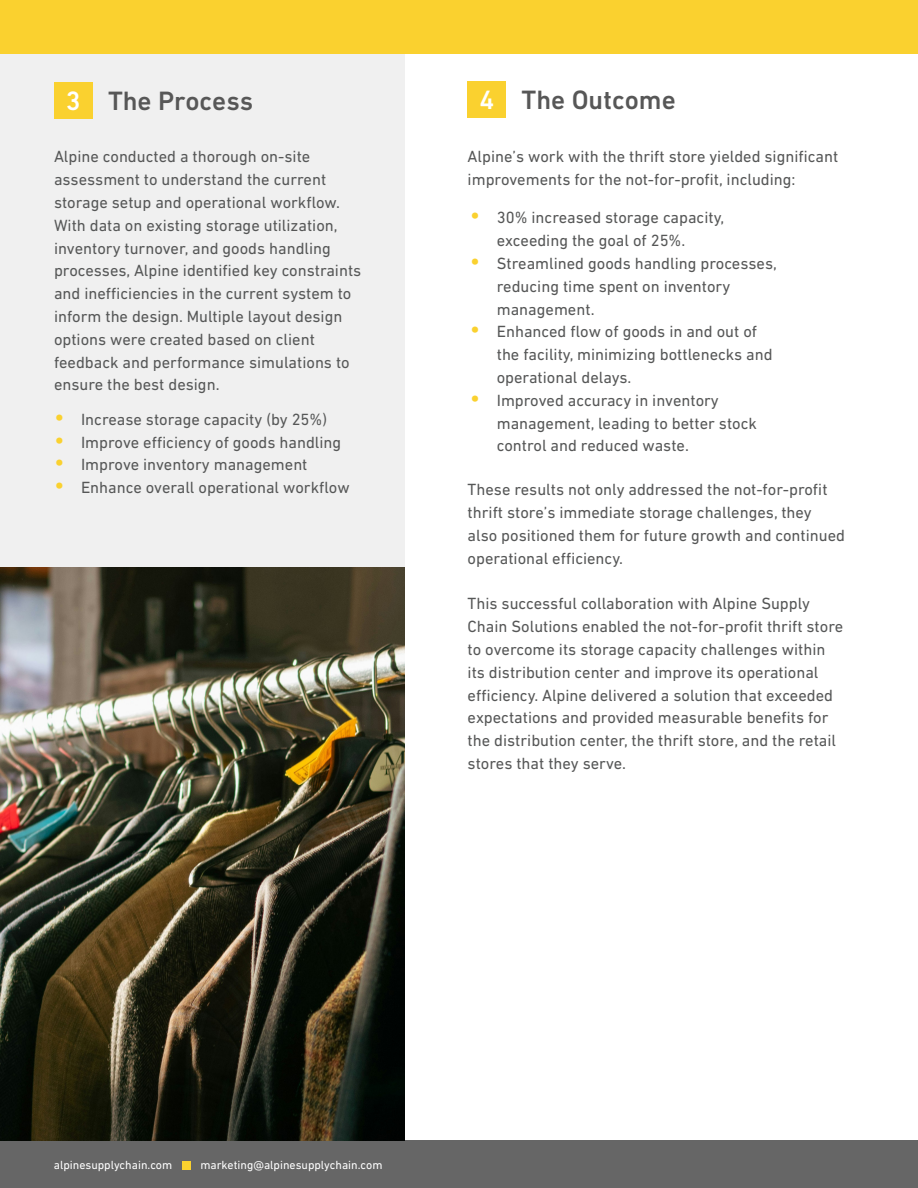
<style>
.page{position:relative;width:918px;height:1188px;background:#fff}
.page>*{position:absolute;margin:0;border:0;box-sizing:border-box;transform-origin:0 0}
.t1{font:500 27px "DIN Next LT Pro";color:#575757}
.t2{font:500 27px "DIN Next LT Pro";color:#fff}
.Body_Copy{font:16.5px/22.8px "DIN Next LT Pro";color:#565757}
.Bullet_Style_1{font:16.5px/22.8px "DIN Next LT Pro";color:#565757}
.t3{font:12px "DIN Next LT Pro";color:#fff}
.s1{font-size:24px;color:#fad12f}
</style>
<div class="page">
<div style="left:0;top:0;width:405px;height:1188px;background:#f0f0f0"></div>
<div style="left:0;top:1140px;width:918px;height:48px;background:#666"></div>
<div style="left:182px;top:1161px;width:9px;height:9px;background:#fad12f"></div>
<div style="left:0;top:0;width:918px;height:54px;background:#fad12f"></div>
<div style="left:54px;top:82px;width:38px;height:36px;background:#fad12f"></div>
<div style="left:468px;top:81px;width:38px;height:36px;background:#fad12f"></div>
<img style="left:0;top:567px;width:405px;height:573px">
<p class="t2" style="left:66px;top:86px;width:16px">3</p>
<p class="t1" style="left:108px;top:86px;width:147px">The Process</p>
<p class="t2" style="left:479px;top:85px;width:16px">4</p>
<p class="t1" style="left:522px;top:85px;width:156px">The Outcome</p>
<p class="Body_Copy" style="left:54px;top:145px;width:309px">Alpine conducted a thorough on-site assessment to understand the current storage setup and operational workflow.<br>With data on existing storage utilization, inventory turnover, and goods handling processes, Alpine identified key constraints and inefficiencies in the current system to inform the design. Multiple layout design options were created based on client feedback and performance simulations to ensure the best design.</p>
<p class="Bullet_Style_1" style="left:468px;top:145px;width:372px">Alpine’s work with the thrift store yielded significant improvements for the not-for-profit, including:</p>
<p class="Body_Copy" style="left:497px;top:206px;width:229px;text-indent:-27px"><span class="s1">•</span> 30% increased storage capacity, exceeding the goal of 25%.</p>
<p class="Body_Copy" style="left:497px;top:252px;width:282px;text-indent:-27px"><span class="s1">•</span> Streamlined goods handling processes, reducing time spent on inventory management.</p>
<p class="Body_Copy" style="left:497px;top:320px;width:277px;text-indent:-27px"><span class="s1">•</span> Enhanced flow of goods in and out of the facility, minimizing bottlenecks and operational delays.</p>
<p class="Body_Copy" style="left:497px;top:389px;width:262px;text-indent:-27px"><span class="s1">•</span> Improved accuracy in inventory management, leading to better stock control and reduced waste.</p>
<p class="Bullet_Style_1" style="left:468px;top:478px;width:379px">These results not only addressed the not-for-profit thrift store’s immediate storage challenges, they also positioned them for future growth and continued operational efficiency.</p>
<p class="Bullet_Style_1" style="left:468px;top:592px;width:377px">This successful collaboration with Alpine Supply Chain Solutions enabled the not-for-profit thrift store to overcome its storage capacity challenges within its distribution center and improve its operational efficiency. Alpine delivered a solution that exceeded expectations and provided measurable benefits for the distribution center, the thrift store, and the retail stores that they serve.</p>
<p class="Body_Copy" style="left:54px;top:408px;width:275px"><span class="s1">•</span> Increase storage capacity (by 25%)</p>
<p class="Body_Copy" style="left:54px;top:430px;width:289px"><span class="s1">•</span> Improve efficiency of goods handling</p>
<p class="Body_Copy" style="left:54px;top:453px;width:255px"><span class="s1">•</span> Improve inventory management</p>
<p class="Body_Copy" style="left:54px;top:476px;width:297px"><span class="s1">•</span> Enhance overall operational workflow</p>
<p class="t3" style="left:54px;top:1158px;width:120px">alpinesupplychain.com</p>
<p class="t3" style="left:200px;top:1158px;width:184px">marketing@alpinesupplychain.com</p>
</div>
